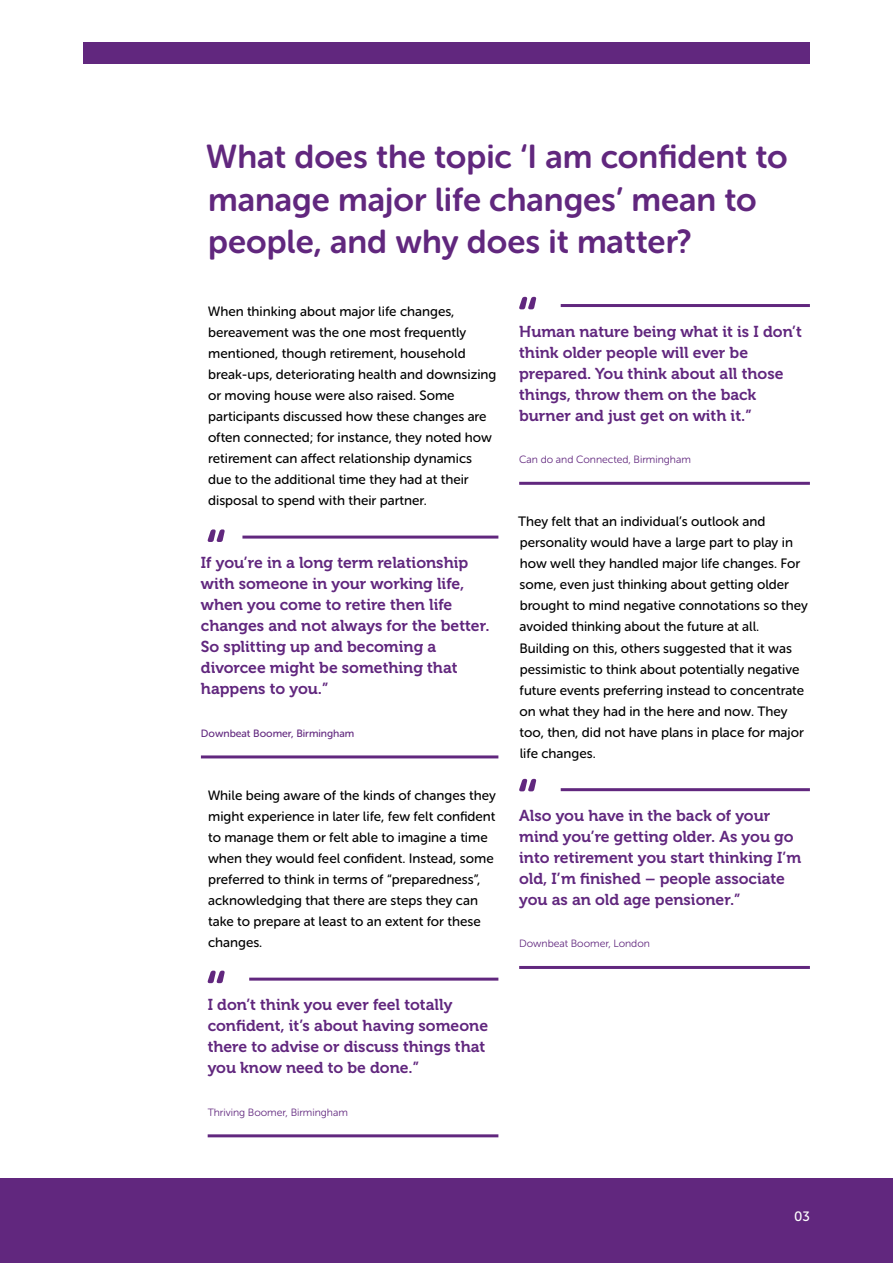
<style>
.page{position:relative;width:893px;height:1263px;background:#fff}
.page>*{position:absolute;margin:0;border:0;box-sizing:border-box;transform-origin:0 0}
.t1{font:33px/42.2px "Museo Sans Rounded 700";color:#61277e}
.t2{font:15.75px/21px "Museo 700";color:#61277e}
.t3{font:13.5px/21px "Museo Sans Rounded 500";color:#000}
.t4{font:13.5px "Museo Sans Rounded 500";color:#fff}
.t5{font:10.5px "Museo Sans Rounded 300";color:#61277e}
.t6{font:10.5px "Museo Sans Rounded 500";color:#61277e}
</style>
<div class="page">
<div style="left:0;top:1179px;width:893px;height:84px;background:#61277e"></div>
<div style="left:83px;top:42px;width:727px;height:21px;background:#61277e"></div>
<hr style="left:242px;top:536px;width:256px;height:3px;background:#61277e">
<hr style="left:201px;top:755px;width:297px;height:3px;background:#61277e">
<hr style="left:561px;top:788px;width:249px;height:3px;background:#61277e">
<hr style="left:519px;top:966px;width:291px;height:3px;background:#61277e">
<svg style="left:207px;top:529px;width:18px;height:13px"></svg>
<svg style="left:519px;top:779px;width:17px;height:12px"></svg>
<hr style="left:249px;top:978px;width:249px;height:3px;background:#61277e">
<hr style="left:208px;top:1134px;width:290px;height:3px;background:#61277e">
<svg style="left:207px;top:971px;width:18px;height:12px"></svg>
<hr style="left:561px;top:304px;width:249px;height:3px;background:#61277e">
<hr style="left:519px;top:482px;width:291px;height:3px;background:#61277e">
<svg style="left:519px;top:297px;width:17px;height:12px"></svg>
<h1 class="t1" style="left:206px;top:136px;width:583px">What does the topic ‘I am confident to manage major life changes’ mean to people, and why does it matter?</h1>
<p class="t3" style="left:208px;top:301px;width:290px">When thinking about major life changes, bereavement was the one most frequently mentioned, though retirement, household break-ups, deteriorating health and downsizing or moving house were also raised. Some participants discussed how these changes are often connected; for instance, they noted how retirement can affect relationship dynamics due to the additional time they had at their disposal to spend with their partner.</p>
<p class="t2" style="left:201px;top:553px;width:290px">If you’re in a long term relationship with someone in your working life, when you come to retire then life changes and not always for the better.<br>So splitting up and becoming a divorcee might be something that happens to you.”</p>
<p class="t6" style="left:201px;top:727px;width:155px">Downbeat Boomer, Birmingham</p>
<p class="t3" style="left:208px;top:785px;width:290px">While being aware of the kinds of changes they might experience in later life, few felt confident to manage them or felt able to imagine a time when they would feel confident. Instead, some preferred to think in terms of “preparedness”, acknowledging that there are steps they can take to prepare at least to an extent for these changes.</p>
<p class="t2" style="left:208px;top:995px;width:282px">I don’t think you ever feel totally confident, it’s about having someone there to advise or discuss things that you know need to be done.”</p>
<p class="t5" style="left:208px;top:1106px;width:142px">Thriving Boomer, Birmingham</p>
<p class="t2" style="left:519px;top:321px;width:284px">Human nature being what it is I don’t think older people will ever be prepared. You think about all those things, throw them on the back burner and just get on with it.”</p>
<p class="t5" style="left:519px;top:454px;width:173px">Can do and Connected, Birmingham</p>
<p class="t3" style="left:518px;top:511px;width:291px">They felt that an individual’s outlook and personality would have a large part to play in how well they handled major life changes. For some, even just thinking about getting older brought to mind negative connotations so they avoided thinking about the future at all.<br>Building on this, others suggested that it was pessimistic to think about potentially negative future events preferring instead to concentrate on what they had in the here and now. They too, then, did not have plans in place for major life changes.</p>
<p class="t2" style="left:519px;top:805px;width:284px">Also you have in the back of your mind you’re getting older. As you go into retirement you start thinking I’m old, I’m finished – people associate you as an old age pensioner.”</p>
<p class="t5" style="left:519px;top:938px;width:132px">Downbeat Boomer, London</p>
<p class="t4" style="left:794px;top:1209px;width:17px">03</p>
</div>
